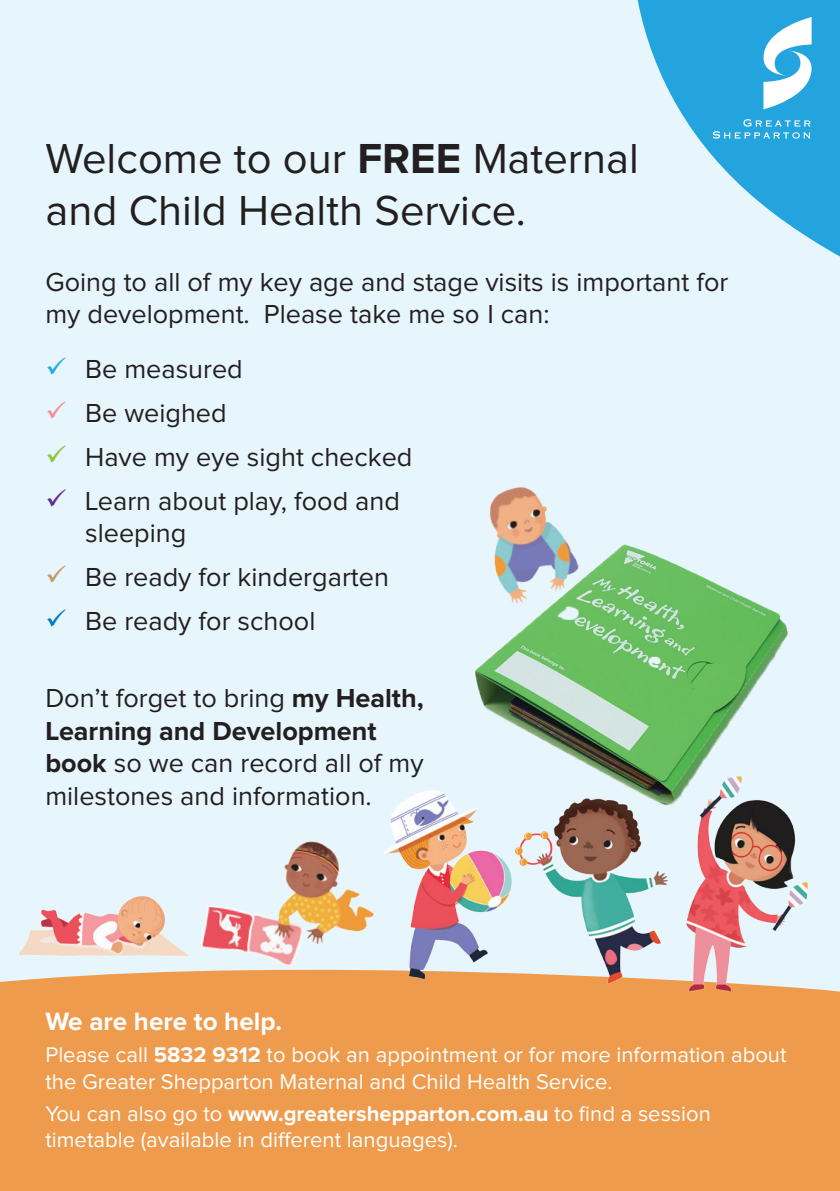
<style>
.page{position:relative;width:840px;height:1191px;background:#fff}
.page>*{position:absolute;margin:0;border:0;box-sizing:border-box;transform-origin:0 0}
.t1{font:43.4px/52.2px "Proxima Nova";color:#231f20}
.t2{font:27px/32.4px "Proxima Nova";color:#231f20}
.t3{font:700 26px "Proxima Nova";color:#fff}
.t4{font:22px/26.4px "Proxima Nova";color:#fff}
.s1{font-weight:700}
.s2{color:#27abe2}
.s3{color:#f5909a}
.s4{color:#8bc540}
.s5{color:#652f90}
.s6{color:#c49a6c}
.s7{color:#007cc2}
</style>
<div class="page">
<div style="left:0;top:0;width:839px;height:1114px;background:#e7f6fc"></div>
<div style="left:0;top:1028px;width:839px;height:163px;background:#ef9b4d"></div>
<div style="left:0;top:971px;width:839px;height:57px;background:#ef9b4d"></div>
<svg style="left:637px;top:0;width:202px;height:256px;fill:#23a4df"></svg>
<svg style="left:763px;top:17px;width:48px;height:92px;background:#98d4f0"></svg>
<svg style="left:712px;top:119px;width:98px;height:20px;background:#47b3e4"></svg>
<img style="left:475px;top:544px;width:313px;height:261px">
<img style="left:20px;top:896px;width:169px;height:60px">
<img style="left:199px;top:841px;width:181px;height:140px">
<img style="left:380px;top:781px;width:134px;height:206px">
<img style="left:508px;top:789px;width:162px;height:208px">
<img style="left:672px;top:772px;width:145px;height:225px">
<img style="left:475px;top:487px;width:128px;height:126px">
<h1 class="t1" style="left:45px;top:134px;width:595px">Welcome to our <span class="s1">FREE</span> Maternal and Child Health Service.</h1>
<p class="t2" style="left:45px;top:267px;width:684px">Going to all of my key age and stage visits is important for my development. Please take me so I can:</p>
<p class="t2" style="left:45px;top:354px;width:199px"><span class="s2">✓</span> Be measured</p>
<p class="t2" style="left:45px;top:398px;width:183px"><span class="s3">✓</span> Be weighed</p>
<p class="t2" style="left:45px;top:442px;width:368px"><span class="s4">✓</span> Have my eye sight checked</p>
<p class="t2" style="left:85px;top:485px;width:316px;text-indent:-40px"><span class="s5">✓</span> Learn about play, food and sleeping</p>
<p class="t2" style="left:45px;top:562px;width:345px"><span class="s6">✓</span> Be ready for kindergarten</p>
<p class="t2" style="left:45px;top:605px;width:271px"><span class="s7">✓</span> Be ready for school</p>
<p class="t2" style="left:45px;top:683px;width:379px">Don’t forget to bring <span class="s1">my Health,<br>Learning and Development book</span> so we can record all of my milestones and information.</p>
<p class="t3" style="left:45px;top:1009px;width:238px">We are here to help.</p>
<p class="t4" style="left:45px;top:1042px;width:742px">Please call <span class="s1">5832 9312</span> to book an appointment or for more information about the Greater Shepparton Maternal and Child Health Service.</p>
<p class="t4" style="left:45px;top:1101px;width:666px">You can also go to <span class="s1">www.greatershepparton.com.au</span> to find a session timetable (available in different languages).</p>
</div>
